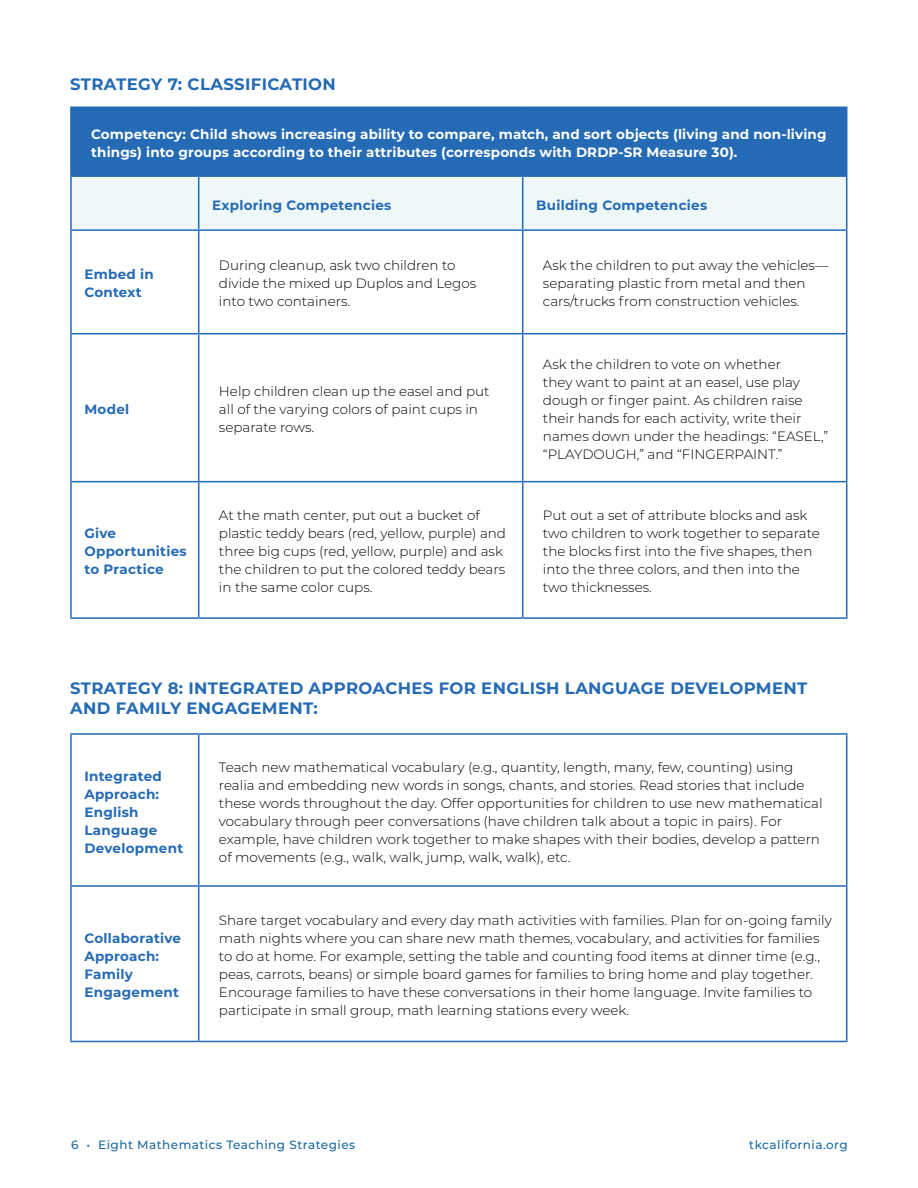
<style>
.page{position:relative;width:918px;height:1188px;background:#fff}
.page>*{position:absolute;margin:0;border:0;box-sizing:border-box;transform-origin:0 0}
.Strategy_header{font:700 16.5px/19.5px "Montserrat";letter-spacing:.02em;color:#246ab4}
.chart_body{font:300 13.5px/18px "Montserrat";color:#000}
.chart_header{font:700 13.5px/18px "Montserrat";letter-spacing:.02em;color:#246ab4}
.chart_header-2{font:700 13.5px/18px "Montserrat";letter-spacing:.01em;color:#fff}
.t1{font:500 12px "Montserrat";letter-spacing:.04em;color:#1a69a0}
</style>
<div class="page">
<div style="left:71px;top:107px;width:776px;height:69px;background:#246ab4"></div>
<div style="left:72px;top:177px;width:774px;height:52px;background:#eef8f9"></div>
<hr style="left:70px;top:106px;width:129px;height:2px;background:#246ab4">
<hr style="left:70px;top:108px;width:2px;height:67px;background:#246ab4">
<hr style="left:199px;top:106px;width:324px;height:2px;background:#246ab4">
<hr style="left:523px;top:106px;width:324px;height:2px;background:#246ab4">
<hr style="left:70px;top:482px;width:2px;height:135px;background:#246ab4">
<hr style="left:522px;top:482px;width:1px;height:135px;background:#246ab4">
<hr style="left:70px;top:617px;width:129px;height:2px;background:#246ab4">
<hr style="left:199px;top:617px;width:324px;height:2px;background:#246ab4">
<hr style="left:523px;top:617px;width:324px;height:2px;background:#246ab4">
<hr style="left:198px;top:177px;width:1px;height:52px;background:#246ab4">
<hr style="left:198px;top:231px;width:1px;height:102px;background:#246ab4">
<hr style="left:846px;top:231px;width:1px;height:102px;background:#246ab4">
<hr style="left:198px;top:334px;width:1px;height:147px;background:#246ab4">
<hr style="left:846px;top:334px;width:1px;height:147px;background:#246ab4">
<hr style="left:198px;top:482px;width:1px;height:135px;background:#246ab4">
<hr style="left:846px;top:482px;width:1px;height:135px;background:#246ab4">
<hr style="left:522px;top:177px;width:1px;height:52px;background:#246ab4">
<hr style="left:70px;top:175px;width:129px;height:2px;background:#246ab4">
<hr style="left:70px;top:177px;width:2px;height:52px;background:#246ab4">
<hr style="left:199px;top:175px;width:324px;height:2px;background:#246ab4">
<hr style="left:523px;top:175px;width:324px;height:2px;background:#246ab4">
<hr style="left:846px;top:177px;width:1px;height:52px;background:#246ab4">
<hr style="left:70px;top:229px;width:129px;height:2px;background:#246ab4">
<hr style="left:70px;top:231px;width:2px;height:102px;background:#246ab4">
<hr style="left:199px;top:229px;width:324px;height:2px;background:#246ab4">
<hr style="left:523px;top:229px;width:324px;height:2px;background:#246ab4">
<hr style="left:522px;top:231px;width:1px;height:102px;background:#246ab4">
<hr style="left:70px;top:333px;width:129px;height:1px;background:#246ab4">
<hr style="left:70px;top:334px;width:2px;height:147px;background:#246ab4">
<hr style="left:199px;top:333px;width:324px;height:1px;background:#246ab4">
<hr style="left:523px;top:333px;width:324px;height:1px;background:#246ab4">
<hr style="left:522px;top:334px;width:1px;height:147px;background:#246ab4">
<hr style="left:70px;top:481px;width:129px;height:1px;background:#246ab4">
<hr style="left:199px;top:481px;width:324px;height:1px;background:#246ab4">
<hr style="left:523px;top:481px;width:324px;height:1px;background:#246ab4">
<hr style="left:198px;top:735px;width:1px;height:150px;background:#246ab4">
<hr style="left:198px;top:887px;width:1px;height:154px;background:#246ab4">
<hr style="left:70px;top:733px;width:129px;height:2px;background:#246ab4">
<hr style="left:70px;top:735px;width:2px;height:150px;background:#246ab4">
<hr style="left:199px;top:733px;width:648px;height:2px;background:#246ab4">
<hr style="left:846px;top:735px;width:1px;height:150px;background:#246ab4">
<hr style="left:70px;top:885px;width:129px;height:2px;background:#246ab4">
<hr style="left:70px;top:887px;width:2px;height:154px;background:#246ab4">
<hr style="left:199px;top:885px;width:648px;height:2px;background:#246ab4">
<hr style="left:846px;top:887px;width:1px;height:154px;background:#246ab4">
<hr style="left:70px;top:1041px;width:129px;height:1px;background:#246ab4">
<hr style="left:199px;top:1041px;width:648px;height:1px;background:#246ab4">
<p class="Strategy_header" style="left:70px;top:73px;width:267px">STRATEGY 7: CLASSIFICATION</p>
<p class="chart_header-2" style="left:91px;top:125px;width:737px">Competency: Child shows increasing ability to compare, match, and sort objects (living and non-living things) into groups according to their attributes (corresponds with DRDP-SR Measure 30).</p>
<p class="chart_header" style="left:212px;top:195px;width:181px">Exploring Competencies</p>
<p class="chart_header" style="left:536px;top:195px;width:172px">Building Competencies</p>
<p class="chart_header" style="left:84px;top:265px;width:71px">Embed in<br>Context</p>
<p class="chart_body" style="left:219px;top:256px;width:259px">During cleanup, ask two children to divide the mixed up Duplos and Legos into two containers.</p>
<p class="chart_body" style="left:543px;top:256px;width:287px">Ask the children to put away the vehicles— separating plastic from metal and then cars/trucks from construction vehicles.</p>
<p class="chart_header" style="left:84px;top:400px;width:46px">Model</p>
<p class="chart_header" style="left:84px;top:524px;width:104px">Give<br>Opportunities to Practice</p>
<p class="chart_body" style="left:219px;top:382px;width:272px">Help children clean up the easel and put all of the varying colors of paint cups in separate rows.</p>
<p class="chart_body" style="left:543px;top:355px;width:287px">Ask the children to vote on whether<br>they want to paint at an easel, use play dough or finger paint. As children raise their hands for each activity, write their names down under the headings: “EASEL,” “PLAYDOUGH,” and “FINGERPAINT.”</p>
<p class="chart_body" style="left:219px;top:506px;width:289px">At the math center, put out a bucket of plastic teddy bears (red, yellow, purple) and three big cups (red, yellow, purple) and ask the children to put the colored teddy bears in the same color cups.</p>
<p class="chart_body" style="left:543px;top:506px;width:278px">Put out a set of attribute blocks and ask two children to work together to separate the blocks first into the five shapes, then into the three colors, and then into the two thicknesses.</p>
<p class="Strategy_header" style="left:70px;top:678px;width:739px">STRATEGY 8: INTEGRATED APPROACHES FOR ENGLISH LANGUAGE DEVELOPMENT<br>AND FAMILY ENGAGEMENT:</p>
<p class="chart_header" style="left:84px;top:766px;width:100px">Integrated<br>Approach:<br>English<br>Language<br>Development</p>
<p class="chart_body" style="left:219px;top:757px;width:605px">Teach new mathematical vocabulary (e.g., quantity, length, many, few, counting) using realia and embedding new words in songs, chants, and stories. Read stories that include these words throughout the day. Offer opportunities for children to use new mathematical vocabulary through peer conversations (have children talk about a topic in pairs). For example, have children work together to make shapes with their bodies, develop a pattern of movements (e.g., walk, walk, jump, walk, walk), etc.</p>
<p class="chart_header" style="left:84px;top:929px;width:98px">Collaborative<br>Approach:<br>Family<br>Engagement</p>
<p class="chart_body" style="left:219px;top:911px;width:614px">Share target vocabulary and every day math activities with families. Plan for on-going family math nights where you can share new math themes, vocabulary, and activities for families to do at home. For example, setting the table and counting food items at dinner time (e.g., peas, carrots, beans) or simple board games for families to bring home and play together.<br>Encourage families to have these conversations in their home language. Invite families to participate in small group, math learning stations every week.</p>
<p class="t1" style="left:71px;top:1136px;width:285px">6 • Eight Mathematics Teaching Strategies</p>
<p class="t1" style="left:749px;top:1136px;width:100px">tkcalifornia.org</p>
</div>
